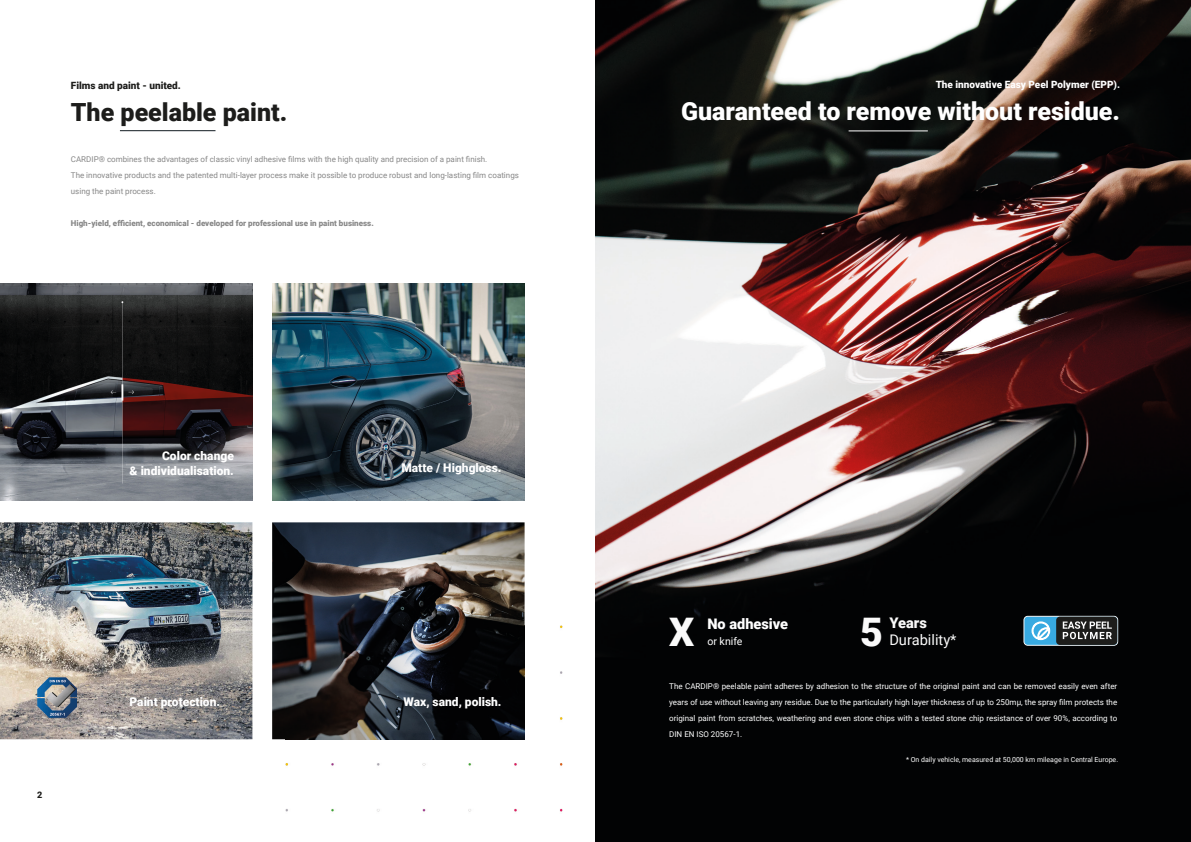
<style>
.page{position:relative;width:1191px;height:842px;background:#fff}
.page>*{position:absolute;margin:0;border:0;box-sizing:border-box;transform-origin:0 0}
.t1{font:900 39.4px "Roboto";color:#fafafa}
.t2{font:900 25px "Roboto";color:#fff}
.t3{font:900 25px "Roboto";color:#1d1d1b}
.t4{font:14.6px "Roboto";color:#fafafa}
.t5{font:900 14.6px "Roboto";color:#fafafa}
.t6{font:900 14.5px "Roboto";color:#fff}
.t7{font:900 12px/14.4px "Roboto";color:#fff;text-align:right}
.t8{font:10.6px "Roboto";color:#fff}
.t9{font:900 10px "Roboto";color:#fff}
.t10{font:900 10px "Roboto";color:#1d1d1b}
.t11{font:900 9px "Roboto";color:#1d1d1b}
.t12{font:8px/16px "Roboto";color:#fff;text-align:justify}
.t13{font:8px/16px "Roboto";color:#878787}
.t14{font:900 8px "Roboto";color:#878787}
.t15{font:7px "Roboto";color:#fff}
</style>
<div class="page">
<img style="left:285px;top:625px;width:277px;height:187px">
<img style="left:272px;top:284px;width:252px;height:217px">
<img style="left:272px;top:522px;width:252px;height:217px">
<img style="left:285px;top:625px;width:239px;height:114px">
<img style="left:0;top:284px;width:252px;height:217px">
<img style="left:0;top:522px;width:252px;height:217px">
<img style="left:37px;top:678px;width:40px;height:39px">
<img style="left:595px;top:0;width:596px;height:842px">
<svg style="left:1023px;top:616px;width:95px;height:30px"></svg>
<hr style="left:848px;top:130px;width:79px;height:1px;background:#fff">
<hr style="left:120px;top:130px;width:95px;height:1px;background:#111a21">
<p class="t10" style="left:71px;top:79px;width:112px">Films and paint - united.</p>
<h2 class="t3" style="left:71px;top:95px;width:218px">The peelable paint.</h2>
<p class="t13" style="left:71px;top:151px;width:449px">CARDIP® combines the advantages of classic vinyl adhesive films with the high quality and precision of a paint finish.<br>The innovative products and the patented multi-layer process make it possible to produce robust and long-lasting film coatings using the paint process.</p>
<p class="t14" style="left:71px;top:217px;width:304px">High-yield, efficient, economical - developed for professional use in paint business.</p>
<h3 class="t7" style="left:130px;top:448px;width:106px">Color change<br>&amp; individualisation.</h3>
<h3 class="t7" style="left:401px;top:460px;width:102px">Matte / Highgloss.</h3>
<p class="t11" style="left:37px;top:789px;width:7px">2</p>
<h3 class="t7" style="left:129px;top:694px;width:92px">Paint protection.</h3>
<h3 class="t7" style="left:403px;top:694px;width:99px">Wax, sand, polish.</h3>
<p class="t9" style="left:935px;top:77px;width:186px">The innovative Easy Peel Polymer (EPP).</p>
<h2 class="t2" style="left:681px;top:93px;width:440px">Guaranteed to remove without residue.</h2>
<h1 class="t1" style="left:669px;top:604px;width:27px">X</h1>
<h3 class="t6" style="left:707px;top:614px;width:82px">No adhesive</h3>
<h3 class="t8" style="left:707px;top:634px;width:37px">or knife</h3>
<h1 class="t1" style="left:860px;top:604px;width:24px">5</h1>
<h3 class="t5" style="left:889px;top:612px;width:39px">Years</h3>
<h3 class="t4" style="left:889px;top:630px;width:69px">Durability*</h3>
<p class="t12" style="left:669px;top:677px;width:449px">The CARDIP® peelable paint adheres by adhesion to the structure of the original paint and can be removed easily even after years of use without leaving any residue. Due to the particularly high layer thickness of up to 250mμ, the spray film protects the original paint from scratches, weathering and even stone chips with a tested stone chip resistance of over 90%, according to DIN EN ISO 20567-1.</p>
<p class="t15" style="left:906px;top:754px;width:214px">* On daily vehicle, measured at 50,000 km mileage in Central Europe.</p>
</div>
